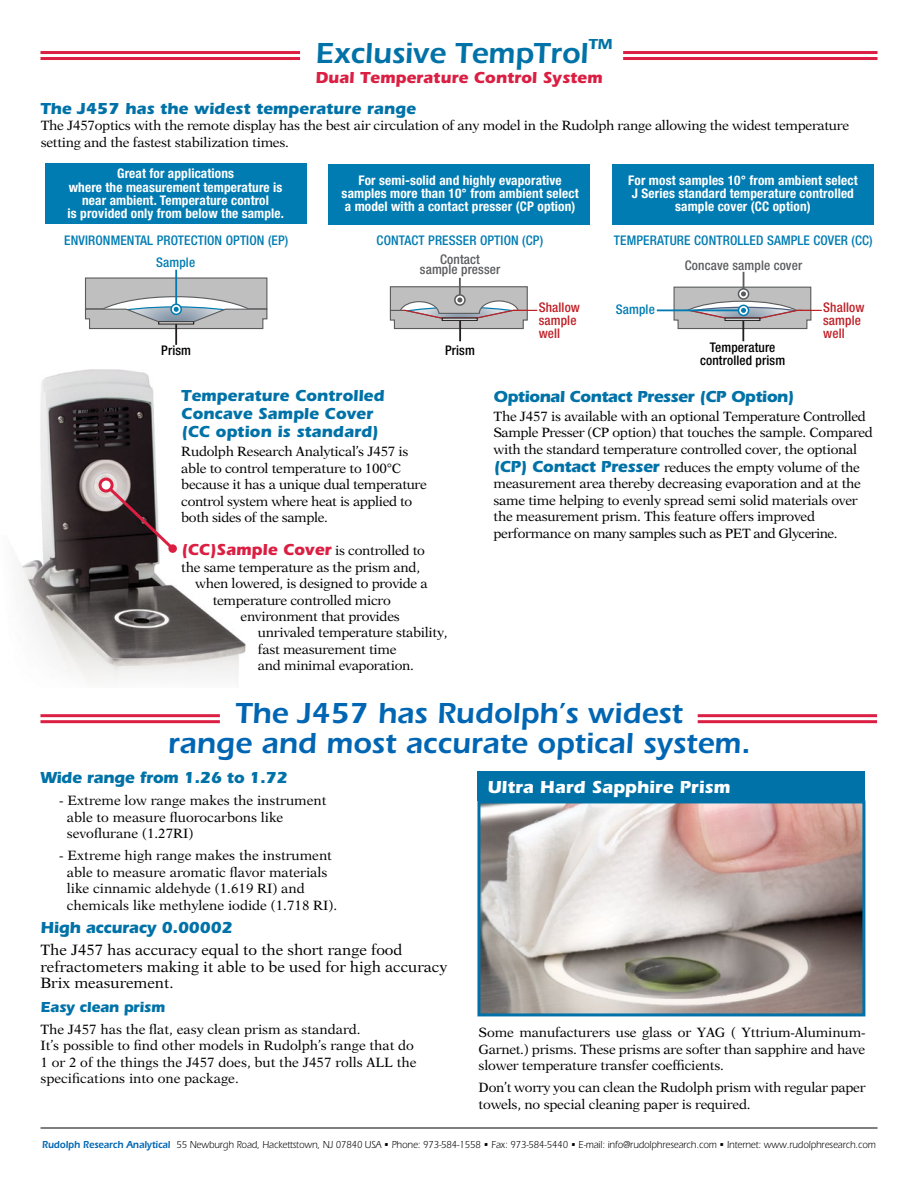
<style>
.page{position:relative;width:918px;height:1188px;background:#fff}
.page>*{position:absolute;margin:0;border:0;box-sizing:border-box;transform-origin:0 0}
.t1{font:600 30px/30px "Itc Eras";color:#0066b3;text-align:center}
.t2{font:600 30px "Itc Eras";letter-spacing:-.005em;color:#0072a7}
.t3{font:700 18px "Itc Eras";color:#fff}
.t4{font:700 16.5px/18px "Itc Eras";color:#0072a7}
.t5{font:700 16.5px "Itc Eras";color:#da1f43}
.t6{font:700 16.5px "Itc Eras";letter-spacing:-.02em;color:#0072a7}
.t7{font:700 16.5px "Itc Eras";letter-spacing:-.03em;color:#0072a7}
.t8{font:15px/16.5px "New Aster";color:#000}
.t9{font:700 15px "Itc Eras";letter-spacing:-.02em;color:#0072a7}
.t10{font:13.5px/16.5px "New Aster";letter-spacing:-.02em;color:#000}
.t11{font:13.5px/16.5px "New Aster";color:#000}
.t12{font:700 condensed 13.35px/13.4px "Helvetica Neue";letter-spacing:.01em;color:#fff;text-align:center}
.t13{font:500 condensed 13.35px "Helvetica Neue";letter-spacing:.01em;color:#007cb2}
.t14{font:500 condensed 13.35px/10.9px "Helvetica Neue";letter-spacing:.01em;color:#5b5c5e;text-align:center}
.t15{font:500 condensed 13.35px/13.4px "Helvetica Neue";letter-spacing:.01em;color:#000;text-align:center}
.t16{font:500 condensed 13.35px/13.4px "Helvetica Neue";letter-spacing:.01em;color:#be2026}
.t17{font:10.5px "Itc Eras";letter-spacing:-.005em;color:#000;scale:.9 1}
.s1{font-family:"New Aster";font-weight:400;font-size:13.5px;color:#000}
.s2{font-family:"Itc Eras";font-weight:700;font-size:16.5px;color:#0072a7}
.s3{font-weight:600;color:#0066b3}
</style>
<div class="page">
<img style="left:18px;top:370px;width:228px;height:312px">
<hr style="left:40px;top:714px;width:180px;height:3px;background:#da1f43">
<hr style="left:40px;top:720px;width:180px;height:3px;background:#da1f43">
<hr style="left:698px;top:714px;width:179px;height:3px;background:#da1f43">
<hr style="left:698px;top:720px;width:179px;height:3px;background:#da1f43">
<svg style="left:100px;top:479px;width:13px;height:13px"></svg>
<svg style="left:106px;top:485px;width:71px;height:68px"></svg>
<div style="left:168px;top:544px;width:9px;height:9px;background:#da1f43;border-radius:50%"></div>
<div style="left:98px;top:477px;width:16px;height:16px;border:3px solid #da1f43;border-radius:50%"></div>
<hr style="left:40px;top:1128px;width:838px;height:1px;background:#000">
<hr style="left:40px;top:51px;width:260px;height:3px;background:#da1f43">
<hr style="left:40px;top:57px;width:260px;height:3px;background:#da1f43">
<hr style="left:623px;top:51px;width:255px;height:3px;background:#da1f43">
<hr style="left:623px;top:57px;width:255px;height:3px;background:#da1f43">
<svg style="left:45px;top:163px;width:829px;height:207px"></svg>
<div style="left:45px;top:164px;width:262px;height:60px;background:#007cb2"></div>
<div style="left:329px;top:164px;width:261px;height:60px;background:#007cb2"></div>
<div style="left:612px;top:164px;width:262px;height:60px;background:#007cb2"></div>
<hr style="left:175px;top:324px;width:2px;height:21px;background:#231f20">
<hr style="left:459px;top:320px;width:2px;height:21px;background:#231f20">
<hr style="left:742px;top:320px;width:2px;height:21px;background:#231f20">
<svg style="left:389px;top:278px;width:148px;height:52px"></svg>
<svg style="left:673px;top:272px;width:149px;height:58px"></svg>
<hr style="left:657px;top:309px;width:81px;height:2px;background:#007cb2">
<div style="left:724px;top:318px;width:37px;height:3px;border:1px solid #231f20"></div>
<svg style="left:84px;top:277px;width:184px;height:53px;background:#b9bcbe"></svg>
<hr style="left:175px;top:270px;width:2px;height:34px;background:#007cb2">
<div style="left:477px;top:771px;width:388px;height:29px;background:#0072a7"></div>
<img style="left:481px;top:804px;width:380px;height:208px">
<div style="left:477px;top:800px;width:388px;height:216px;border:3px solid #0072a7"></div>
<h1 class="t2" style="left:315px;top:36px;width:298px">Exclusive TempTrol<sup>™</sup></h1>
<p class="t5" style="left:316px;top:68px;width:289px">Dual Temperature Control System</p>
<p class="t4" style="left:40px;top:100px;width:377px">The J457 has the widest temperature range</p>
<p class="t10" style="left:41px;top:117px;width:810px">The J457optics with the remote display has the best air circulation of any model in the Rudolph range allowing the widest temperature setting and the fastest stabilization times.</p>
<p class="t12" style="left:68px;top:167px;width:218px">Great for applications<br>where the measurement temperature is near ambient. Temperature control<br>is provided only from below the sample.</p>
<p class="t12" style="left:342px;top:173px;width:238px">For semi-solid and highly evaporative samples more than 10° from ambient select a model with a contact presser (CP option)</p>
<p class="t12" style="left:628px;top:173px;width:231px">For most samples 10° from ambient select<br>J Series standard temperature controlled sample cover (CC option)</p>
<p class="t13" style="left:64px;top:232px;width:226px">ENVIRONMENTAL PROTECTION OPTION (EP)</p>
<p class="t13" style="left:377px;top:232px;width:168px">CONTACT PRESSER OPTION (CP)</p>
<p class="t13" style="left:614px;top:232px;width:260px">TEMPERATURE CONTROLLED SAMPLE COVER (CC)</p>
<p class="t14" style="left:420px;top:253px;width:82px">Contact sample presser</p>
<p class="t14" style="left:685px;top:260px;width:119px">Concave sample cover</p>
<p class="t16" style="left:539px;top:300px;width:43px">Shallow sample well</p>
<p class="t15" style="left:700px;top:340px;width:87px">Temperature controlled prism</p>
<p class="t13" style="left:156px;top:254px;width:41px">Sample</p>
<p class="t16" style="left:823px;top:300px;width:43px">Shallow sample well</p>
<p class="t13" style="left:616px;top:301px;width:41px">Sample</p>
<p class="t15" style="left:161px;top:344px;width:31px">Prism</p>
<p class="t15" style="left:445px;top:344px;width:31px">Prism</p>
<p class="t4" style="left:181px;top:387px;width:205px">Temperature Controlled<br>Concave Sample Cover (CC option is standard)</p>
<p class="t10" style="left:181px;top:443px;width:247px">Rudolph Research Analytical’s J457 is able to control temperature to 100°C because it has a unique dual temperature control system where heat is applied to both sides of the sample.</p>
<p class="t5" style="left:181px;top:540px;width:245px">(CC)Sample Cover <span class="s1">is controlled to</span></p>
<p class="t10" style="left:181px;top:558px;width:240px">the same temperature as the prism and,</p>
<p class="t10" style="left:195px;top:575px;width:234px">when lowered, is designed to provide a</p>
<p class="t10" style="left:213px;top:591px;width:180px">temperature controlled micro</p>
<p class="t10" style="left:241px;top:608px;width:161px">environment that provides</p>
<p class="t10" style="left:258px;top:624px;width:191px">unrivaled temperature stability,</p>
<p class="t10" style="left:258px;top:641px;width:140px">fast measurement time</p>
<p class="t10" style="left:258px;top:657px;width:158px">and minimal evaporation.</p>
<p class="t7" style="left:494px;top:387px;width:302px">Optional Contact Presser (CP Option)</p>
<p class="t10" style="left:494px;top:408px;width:381px">The J457 is available with an optional Temperature Controlled<br>Sample Presser (CP option) that touches the sample. Compared with the standard temperature controlled cover, the optional</p>
<p class="t10" style="left:494px;top:459px;width:369px"><span class="s2">(CP) Contact Presser</span> reduces the empty volume of the measurement area thereby decreasing evaporation and at the same time helping to evenly spread semi solid materials over the measurement prism. This feature offers improved performance on many samples such as PET and Glycerine.</p>
<h1 class="t1" style="left:168px;top:698px;width:584px">The J457 has Rudolph’s widest<br>range and most accurate optical system.</h1>
<p class="t6" style="left:40px;top:768px;width:249px">Wide range from 1.26 to 1.72</p>
<p class="t11" style="left:67px;top:792px;width:261px;text-indent:-8px">- Extreme low range makes the instrument able to measure fluorocarbons like sevoflurane (1.27RI)</p>
<p class="t11" style="left:67px;top:847px;width:272px;text-indent:-8px">- Extreme high range makes the instrument able to measure aromatic flavor materials like cinnamic aldehyde (1.619 RI) and chemicals like methylene iodide (1.718 RI).</p>
<p class="t6" style="left:40px;top:918px;width:194px">High accuracy 0.00002</p>
<p class="t8" style="left:40px;top:942px;width:408px">The J457 has accuracy equal to the short range food refractometers making it able to be used for high accuracy<br>Brix measurement.</p>
<p class="t9" style="left:40px;top:998px;width:126px">Easy clean prism</p>
<p class="t11" style="left:40px;top:1021px;width:378px">The J457 has the flat, easy clean prism as standard.<br>It’s possible to find other models in Rudolph’s range that do 1 or 2 of the things the J457 does, but the J457 rolls ALL the specifications into one package.</p>
<h2 class="t3" style="left:487px;top:777px;width:244px">Ultra Hard Sapphire Prism</h2>
<p class="t10" style="left:479px;top:1024px;width:388px;text-align:justify">Some manufacturers use glass or YAG ( Yttrium-Aluminum-Garnet.) prisms. These prisms are softer than sapphire and have slower temperature transfer coefficients.</p>
<p class="t10" style="left:479px;top:1079px;width:388px">Don’t worry you can clean the Rudolph prism with regular paper towels, no special cleaning paper is required.</p>
<p class="t17" style="left:42px;top:1139px;width:928px"><span class="s3">Rudolph Research Analytical</span> 55 Newburgh Road, Hackettstown, NJ 07840 USA • Phone: 973-584-1558 • Fax: 973-584-5440 • E-mail: info@rudolphresearch.com • Internet: www.rudolphresearch.com</p>
</div>
